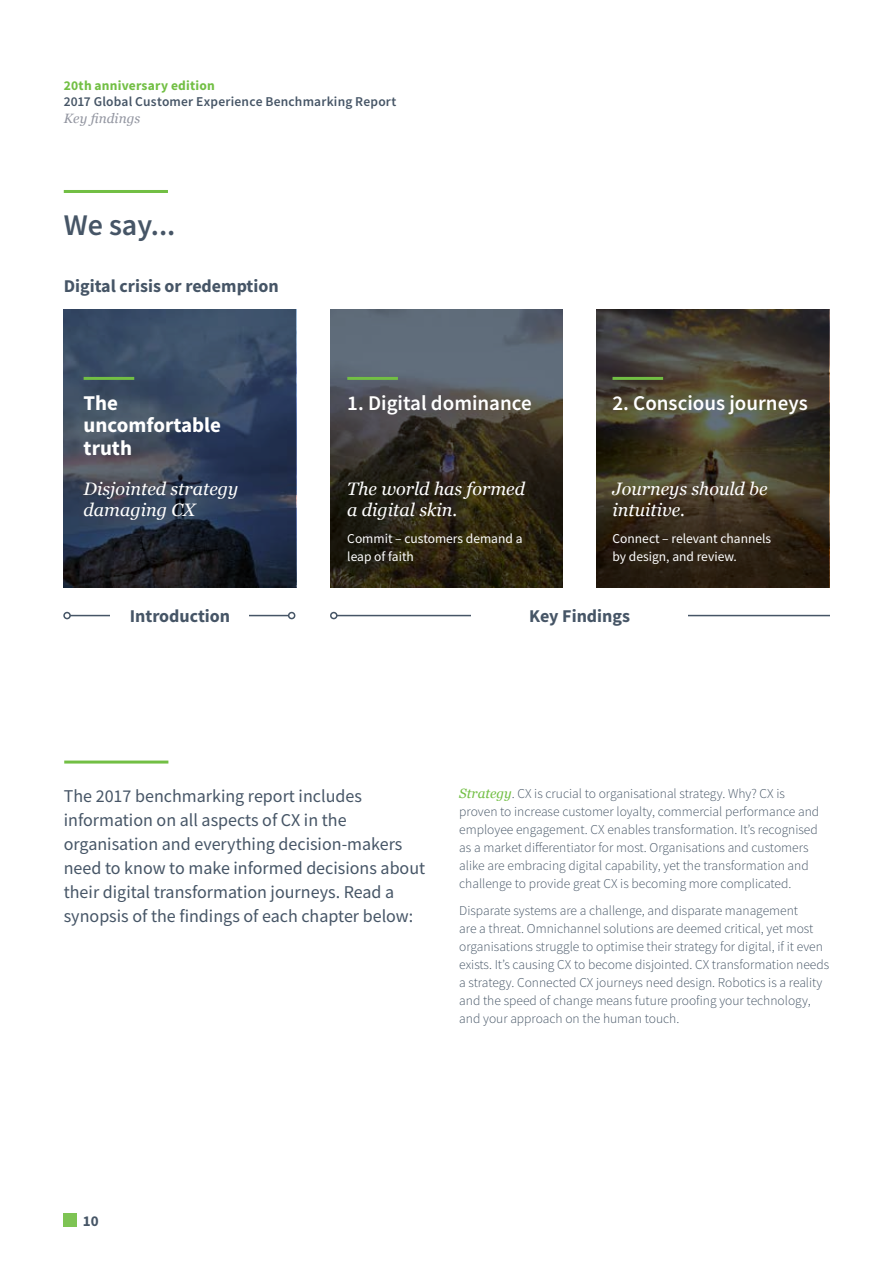
<style>
.page{position:relative;width:893px;height:1263px;background:#fff}
.page>*{position:absolute;margin:0;border:0;box-sizing:border-box;transform-origin:0 0}
.t1{font:600 30px "Source Sans Pro";color:#465566}
.t2{font:600 21px "Source Sans Pro";color:#fff}
.t3{font:700 21px/22.5px "Source Sans Pro";color:#fff}
.t4{font:18px/24px "Source Sans Pro";color:#465566}
.t5{font:italic 18px/21px "Georgia";color:#fff}
.t6{font:700 18px "Source Sans Pro";color:#465566}
.t7{font:700 15px "Source Sans Pro";color:#465566}
.t8{font:300 13.5px/18px "Source Sans Pro";color:#465566}
.t9{font:13.5px/18px "Source Sans Pro";color:#fff}
.t10{font:600 13.5px "Source Sans Pro";letter-spacing:.015em;color:#465566}
.t11{font:700 13.5px "Source Sans Pro";letter-spacing:.015em;color:#72bf44}
.t12{font:italic 13.5px "Georgia";letter-spacing:.005em;color:#9295a0}
.s1{font-family:"Georgia";font-weight:400;font-style:italic;color:#72bf44}
</style>
<div class="page">
<div style="left:64px;top:1214px;width:13px;height:13px;background:#7ec454"></div>
<svg style="left:64px;top:309px;width:232px;height:278px;background:#313e53"></svg>
<svg style="left:330px;top:309px;width:232px;height:278px;background:#3e3d38"></svg>
<svg style="left:597px;top:309px;width:232px;height:278px;background:#3d3526"></svg>
<hr style="left:337px;top:615px;width:556px;height:1px;background:#465566">
<div style="left:330px;top:612px;width:7px;height:7px;border:2px solid #465566;border-radius:50%"></div>
<div style="left:831px;top:569px;width:62px;height:123px;background:#fff"></div>
<hr style="left:70px;top:615px;width:219px;height:1px;background:#465566">
<div style="left:63px;top:612px;width:8px;height:7px;border:2px solid #465566;border-radius:50%"></div>
<div style="left:288px;top:612px;width:7px;height:7px;border:2px solid #465566;border-radius:50%"></div>
<hr style="left:347px;top:377px;width:51px;height:3px;background:#72bf44">
<hr style="left:84px;top:377px;width:50px;height:3px;background:#72bf44">
<hr style="left:612px;top:377px;width:51px;height:3px;background:#72bf44">
<div style="left:472px;top:609px;width:216px;height:13px;background:#fff"></div>
<div style="left:111px;top:609px;width:138px;height:13px;background:#fff"></div>
<hr style="left:64px;top:190px;width:104px;height:3px;background:#72bf44">
<hr style="left:64px;top:760px;width:104px;height:3px;background:#72bf44">
<p class="t11" style="left:64px;top:76px;width:153px">20th anniversary edition</p>
<p class="t10" style="left:64px;top:93px;width:334px">2017 Global Customer Experience Benchmarking Report</p>
<p class="t12" style="left:64px;top:108px;width:78px">Key findings</p>
<h1 class="t1" style="left:64px;top:205px;width:113px">We say...</h1>
<h3 class="t6" style="left:64px;top:274px;width:216px">Digital crisis or redemption</h3>
<h2 class="t3" style="left:84px;top:391px;width:139px">The uncomfortable truth</h2>
<h2 class="t2" style="left:347px;top:389px;width:186px">1. Digital dominance</h2>
<h2 class="t2" style="left:612px;top:389px;width:197px">2. Conscious journeys</h2>
<h3 class="t5" style="left:347px;top:478px;width:179px">The world has formed a digital skin.</h3>
<p class="t9" style="left:347px;top:529px;width:177px">Commit – customers demand a leap of faith</p>
<h3 class="t5" style="left:84px;top:478px;width:156px">Disjointed strategy damaging CX</h3>
<h3 class="t5" style="left:612px;top:478px;width:157px">Journeys should be intuitive.</h3>
<p class="t9" style="left:612px;top:529px;width:160px">Connect – relevant channels by design, and review.</p>
<h3 class="t6" style="left:130px;top:604px;width:102px">Introduction</h3>
<h3 class="t6" style="left:529px;top:604px;width:102px">Key Findings</h3>
<p class="t4" style="left:64px;top:783px;width:363px">The 2017 benchmarking report includes information on all aspects of CX in the organisation and everything decision-makers need to know to make informed decisions about their digital transformation journeys. Read a synopsis of the findings of each chapter below:</p>
<p class="t8" style="left:459px;top:785px;width:361px"><span class="s1">Strategy</span>. CX is crucial to organisational strategy. Why? CX is proven to increase customer loyalty, commercial performance and employee engagement. CX enables transformation. It’s recognised as a market differentiator for most. Organisations and customers alike are embracing digital capability, yet the transformation and challenge to provide great CX is becoming more complicated.</p>
<p class="t8" style="left:459px;top:901px;width:371px">Disparate systems are a challenge, and disparate management<br>are a threat. Omnichannel solutions are deemed critical, yet most organisations struggle to optimise their strategy for digital, if it even exists. It’s causing CX to become disjointed. CX transformation needs a strategy. Connected CX journeys need design. Robotics is a reality and the speed of change means future proofing your technology, and your approach on the human touch.</p>
<p class="t7" style="left:83px;top:1211px;width:17px">10</p>
</div>
